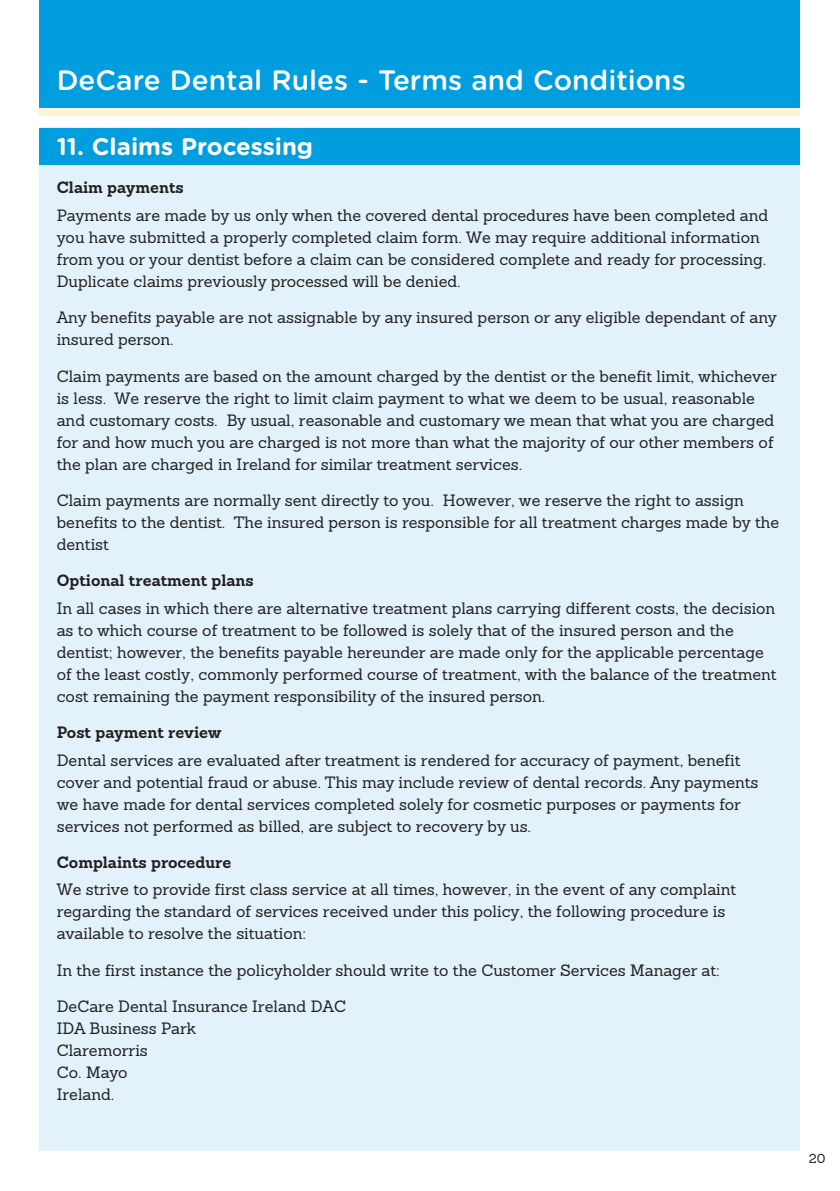
<style>
.page{position:relative;width:840px;height:1191px;background:#fff}
.page>*{position:absolute;margin:0;border:0;box-sizing:border-box;transform-origin:0 0}
.t1{font:500 28px "Gotham Rounded";color:#fff}
.t2{font:700 24px "Gotham Rounded";color:#fff}
.t3{font:16px/22px "Sanchez Slab";color:#231f20}
.t4{font:700 16px "Sanchez";color:#231f20}
.t5{font:12.6px "Sanchez Slab";color:#231f20}
</style>
<div class="page">
<div style="left:40px;top:128px;width:759px;height:1023px;background:#e2f1fa"></div>
<div style="left:40px;top:128px;width:759px;height:36px;background:#009ddf"></div>
<div style="left:40px;top:0;width:759px;height:111px;background:#009ddf"></div>
<div style="left:40px;top:108px;width:759px;height:8px;background:#fef4d2"></div>
<h1 class="t1" style="left:57px;top:71px;width:630px">DeCare Dental Rules - Terms and Conditions</h1>
<h2 class="t2" style="left:57px;top:138px;width:258px">11. Claims Processing</h2>
<p class="t4" style="left:57px;top:182px;width:128px">Claim payments</p>
<p class="t3" style="left:57px;top:206px;width:712px">Payments are made by us only when the covered dental procedures have been completed and you have submitted a properly completed claim form. We may require additional information from you or your dentist before a claim can be considered complete and ready for processing.<br>Duplicate claims previously processed will be denied.</p>
<p class="t3" style="left:57px;top:308px;width:721px">Any benefits payable are not assignable by any insured person or any eligible dependant of any insured person.</p>
<p class="t3" style="left:57px;top:366px;width:721px">Claim payments are based on the amount charged by the dentist or the benefit limit, whichever is less. We reserve the right to limit claim payment to what we deem to be usual, reasonable and customary costs. By usual, reasonable and customary we mean that what you are charged for and how much you are charged is not more than what the majority of our other members of the plan are charged in Ireland for similar treatment services.</p>
<p class="t3" style="left:57px;top:491px;width:723px">Claim payments are normally sent directly to you. However, we reserve the right to assign benefits to the dentist. The insured person is responsible for all treatment charges made by the dentist</p>
<p class="t4" style="left:57px;top:574px;width:198px">Optional treatment plans</p>
<p class="t3" style="left:57px;top:599px;width:721px">In all cases in which there are alternative treatment plans carrying different costs, the decision as to which course of treatment to be followed is solely that of the insured person and the dentist; however, the benefits payable hereunder are made only for the applicable percentage of the least costly, commonly performed course of treatment, with the balance of the treatment cost remaining the payment responsibility of the insured person.</p>
<p class="t4" style="left:57px;top:726px;width:166px">Post payment review</p>
<p class="t3" style="left:57px;top:750px;width:702px">Dental services are evaluated after treatment is rendered for accuracy of payment, benefit cover and potential fraud or abuse. This may include review of dental records. Any payments we have made for dental services completed solely for cosmetic purposes or payments for services not performed as billed, are subject to recovery by us.</p>
<p class="t4" style="left:57px;top:856px;width:176px">Complaints procedure</p>
<p class="t3" style="left:57px;top:880px;width:680px">We strive to provide first class service at all times, however, in the event of any complaint regarding the standard of services received under this policy, the following procedure is available to resolve the situation:</p>
<p class="t3" style="left:57px;top:960px;width:664px">In the first instance the policyholder should write to the Customer Services Manager at:</p>
<p class="t3" style="left:57px;top:997px;width:291px">DeCare Dental Insurance Ireland DAC<br>IDA Business Park<br>Claremorris<br>Co. Mayo<br>Ireland.</p>
<p class="t5" style="left:808px;top:1153px;width:18px">20</p>
</div>
